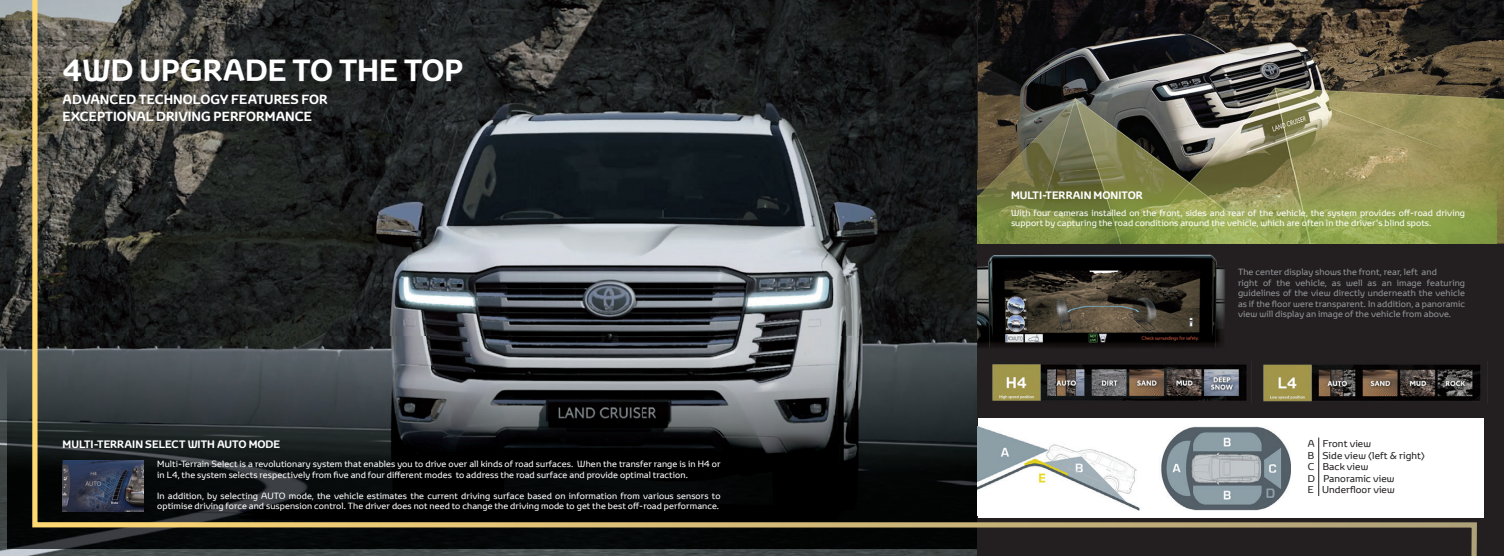
<style>
.page{position:relative;width:1504px;height:556px;background:#fff}
.page>*{position:absolute;margin:0;border:0;box-sizing:border-box;transform-origin:0 0}
.t1{font:700 29.75px "Toyota Display";color:#fff}
.t2{font:700 12.86px/17.4px "Toyota Display";color:#fff}
.t3{font:700 10.5px "Toyota Display";color:#fff}
.t4{font:9.62px/11.5px "Toyota Display";letter-spacing:.01em;color:#231f20}
.t5{font:8.75px/10.5px "Toyota Display";letter-spacing:.01em;color:#fff}
.t6{font:8.75px/10.5px "Toyota Display";letter-spacing:.01em;color:#939598}
</style>
<div class="page">
<img style="left:0;top:0;width:30px;height:339px">
<img style="left:0;top:339px;width:30px;height:217px">
<img style="left:7px;top:336px;width:23px;height:212px">
<div style="left:977px;top:0;width:526px;height:556px;background:#231f20"></div>
<img style="left:1479px;top:0;width:24px;height:243px">
<img style="left:1479px;top:170px;width:17px;height:73px">
<img style="left:1479px;top:365px;width:2px;height:36px">
<img style="left:30px;top:0;width:1449px;height:556px">
<h1 class="t1" style="left:63px;top:50px;width:402px">4WD UPGRADE TO THE TOP</h1>
<h2 class="t2" style="left:63px;top:90px;width:266px">ADVANCED TECHNOLOGY FEATURES FOR<br>EXCEPTIONAL DRIVING PERFORMANCE</h2>
<p class="t3" style="left:63px;top:437px;width:219px">MULTI-TERRAIN SELECT WITH AUTO MODE</p>
<p class="t5" style="left:157px;top:458px;width:564px">Multi-Terrain Select is a revolutionary system that enables you to drive over all kinds of road surfaces. When the transfer range is in H4 or in L4, the system selects respectively from five and four different modes to address the road surface and provide optimal traction.</p>
<p class="t5" style="left:157px;top:490px;width:564px">In addition, by selecting AUTO mode, the vehicle estimates the current driving surface based on information from various sensors to optimise driving force and suspension control. The driver does not need to change the driving mode to get the best off-road performance.</p>
<p class="t3" style="left:1010px;top:188px;width:133px">MULTI-TERRAIN MONITOR</p>
<p class="t5" style="left:1010px;top:207px;width:455px">With four cameras installed on the front, sides and rear of the vehicle, the system provides off-road driving support by capturing the road conditions around the vehicle, which are often in the driver’s blind spots.</p>
<p class="t6" style="left:1237px;top:267px;width:228px">The center display shows the front, rear, left and<br>right of the vehicle, as well as an image featuring guidelines of the view directly underneath the vehicle as if the floor were transparent. In addition, a panoramic view will display an image of the vehicle from above.</p>
<p class="t4" style="left:1307px;top:437px;width:118px">A Front view<br>B Side view (left &amp; right)<br>C Back view<br>D Panoramic view<br>E Underfloor view</p>
</div>
